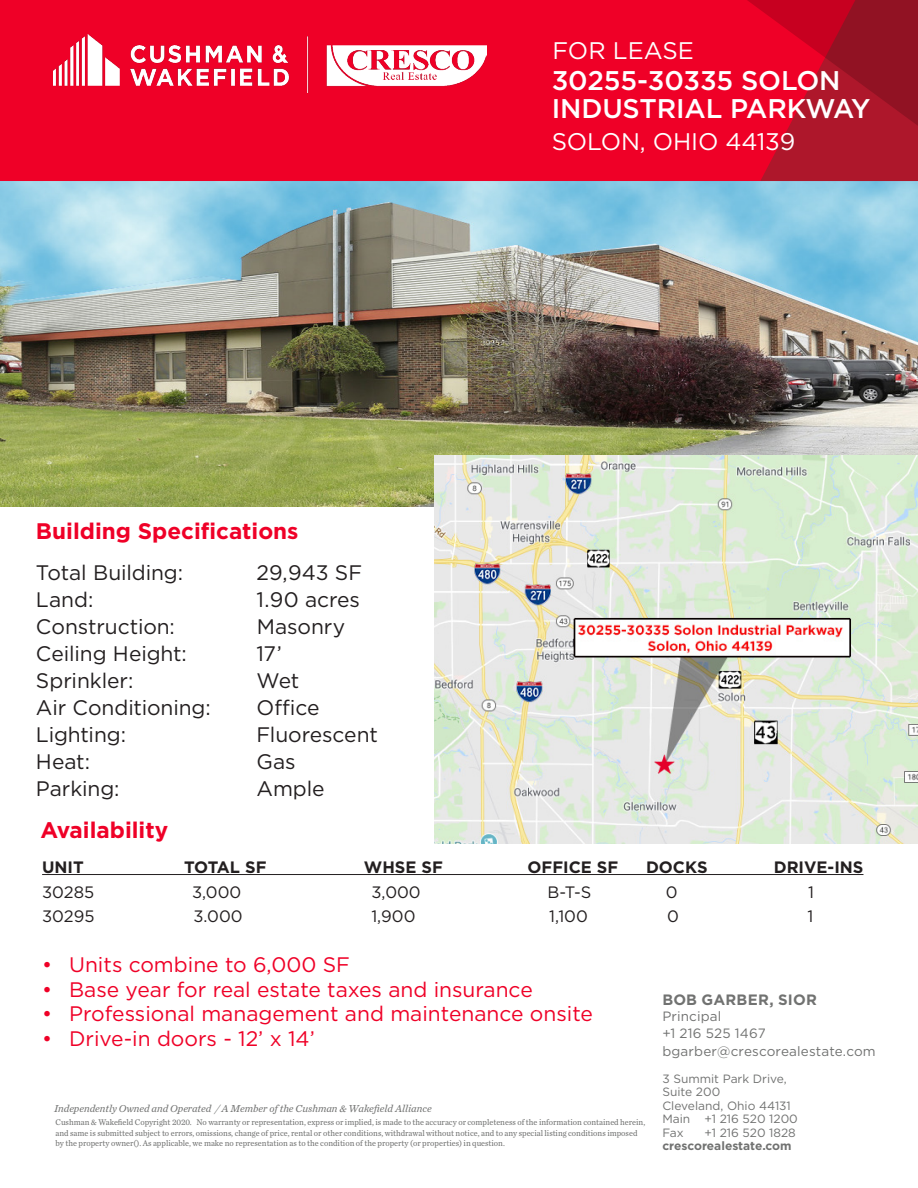
<style>
.page{position:relative;width:918px;height:1188px;background:#fff}
.page>*{position:absolute;margin:0;border:0;box-sizing:border-box;transform-origin:0 0}
.t1{font:500 27px/28.5px "Gotham";letter-spacing:-.005em;color:#fff}
.t2{font:24px "Gotham";letter-spacing:-.005em;color:#fff}
.Section_Head_-_red{font:700 22.5px "Gotham";color:#ef0027}
.Table_text_-_small{font:21px "Gotham";letter-spacing:-.005em;color:#231f20}
.t3{font:21px "Gotham";color:#ef0027}
.Body_Text{font:16.5px "Gotham";color:#231f20}
.Body_Text-2{font:700 16.5px "Gotham";color:#231f20}
.t4{font:700 15px "Gotham";letter-spacing:.015em;color:#717271}
.t5{font:13.5px/16.5px "Gotham";letter-spacing:.01em;color:#717271}
.t6{font:12px/13.5px "Gotham";color:#717271}
.t7{font:700 12px "Gotham";color:#717271}
.t8{font:italic 10.5px "Chronicle Text G2";color:#717271}
.t9{font:8.7px/10.4px "Chronicle Text G2";color:#717271;scale:.95 1}
</style>
<div class="page">
<hr style="left:42px;top:874px;width:821px;height:1px;background:#231f20">
<img style="left:0;top:181px;width:918px;height:326px">
<div style="left:0;top:0;width:918px;height:181px;background:#ef0027"></div>
<svg style="left:747px;top:0;width:171px;height:181px"></svg>
<img style="left:53px;top:35px;width:434px;height:58px">
<img style="left:434px;top:455px;width:484px;height:389px">
<p class="Section_Head_-_red" style="left:36px;top:516px;width:264px">Building Specifications</p>
<p class="Table_text_-_small" style="left:36px;top:559px;width:149px">Total Building:</p>
<p class="Table_text_-_small" style="left:256px;top:559px;width:107px">29,943 SF</p>
<p class="Table_text_-_small" style="left:36px;top:586px;width:59px">Land:</p>
<p class="Table_text_-_small" style="left:256px;top:586px;width:105px">1.90 acres</p>
<p class="Table_text_-_small" style="left:36px;top:613px;width:140px">Construction:</p>
<p class="Table_text_-_small" style="left:257px;top:613px;width:90px">Masonry</p>
<p class="Table_text_-_small" style="left:36px;top:640px;width:152px">Ceiling Height:</p>
<p class="Table_text_-_small" style="left:256px;top:640px;width:27px">17’</p>
<p class="Table_text_-_small" style="left:36px;top:667px;width:99px">Sprinkler:</p>
<p class="Table_text_-_small" style="left:256px;top:667px;width:44px">Wet</p>
<p class="Table_text_-_small" style="left:36px;top:694px;width:176px">Air Conditioning:</p>
<p class="Table_text_-_small" style="left:256px;top:694px;width:65px">Office</p>
<p class="Table_text_-_small" style="left:36px;top:721px;width:92px">Lighting:</p>
<p class="Table_text_-_small" style="left:256px;top:721px;width:123px">Fluorescent</p>
<p class="Table_text_-_small" style="left:36px;top:748px;width:56px">Heat:</p>
<p class="Table_text_-_small" style="left:256px;top:748px;width:41px">Gas</p>
<p class="Table_text_-_small" style="left:36px;top:775px;width:85px">Parking:</p>
<p class="Table_text_-_small" style="left:256px;top:775px;width:70px">Ample</p>
<p class="Section_Head_-_red" style="left:41px;top:815px;width:129px">Availability</p>
<h2 class="t2" style="left:553px;top:35px;width:143px">FOR LEASE</h2>
<h1 class="t1" style="left:552px;top:66px;width:320px">30255-30335 SOLON<br>INDUSTRIAL PARKWAY</h1>
<h2 class="t2" style="left:552px;top:126px;width:245px">SOLON, OHIO 44139</h2>
<p class="Body_Text-2" style="left:42px;top:856px;width:43px">UNIT</p>
<p class="Body_Text-2" style="left:184px;top:856px;width:84px">TOTAL SF</p>
<p class="Body_Text-2" style="left:364px;top:856px;width:81px">WHSE SF</p>
<p class="Body_Text-2" style="left:528px;top:856px;width:92px">OFFICE SF</p>
<p class="Body_Text-2" style="left:646px;top:856px;width:63px">DOCKS</p>
<p class="Body_Text-2" style="left:774px;top:856px;width:91px">DRIVE-INS</p>
<p class="Body_Text" style="left:42px;top:881px;width:54px">30285</p>
<p class="Body_Text" style="left:192px;top:881px;width:51px">3,000</p>
<p class="Body_Text" style="left:372px;top:881px;width:51px">3,000</p>
<p class="Body_Text" style="left:548px;top:881px;width:45px">B-T-S</p>
<p class="Body_Text" style="left:666px;top:881px;width:13px">0</p>
<p class="Body_Text" style="left:808px;top:881px;width:7px">1</p>
<p class="Body_Text" style="left:42px;top:906px;width:54px">30295</p>
<p class="Body_Text" style="left:193px;top:906px;width:51px">3.000</p>
<p class="Body_Text" style="left:371px;top:906px;width:46px">1,900</p>
<p class="Body_Text" style="left:549px;top:906px;width:40px">1,100</p>
<p class="Body_Text" style="left:667px;top:906px;width:13px">0</p>
<p class="Body_Text" style="left:808px;top:906px;width:7px">1</p>
<p class="t3" style="left:42px;top:951px;width:309px">• Units combine to 6,000 SF</p>
<p class="t3" style="left:42px;top:976px;width:492px">• Base year for real estate taxes and insurance</p>
<p class="t3" style="left:42px;top:1001px;width:552px">• Professional management and maintenance onsite</p>
<p class="t3" style="left:42px;top:1025px;width:274px">• Drive-in doors - 12’ x 14’</p>
<h3 class="t4" style="left:662px;top:990px;width:156px">BOB GARBER, SIOR</h3>
<h3 class="t5" style="left:662px;top:1008px;width:105px">Principal<br>+1 216 525 1467</h3>
<h3 class="t5" style="left:662px;top:1043px;width:215px">bgarber@crescorealestate.com</h3>
<h3 class="t6" style="left:662px;top:1071px;width:137px">3 Summit Park Drive,<br>Suite 200<br>Cleveland, Ohio 44131<br>Main +1 216 520 1200<br>Fax</h3>
<p class="t8" style="left:54px;top:1101px;width:379px">Independently Owned and Operated / A Member of the Cushman &amp; Wakefield Alliance</p>
<p class="t9" style="left:56px;top:1117px;width:622px">Cushman &amp; Wakefield Copyright 2020. No warranty or representation, express or implied, is made to the accuracy or completeness of the information contained herein, and same is submitted subject to errors, omissions, change of price, rental or other conditions, withdrawal without notice, and to any special listing conditions imposed by the property owner(). As applicable, we make no representation as to the condition of the property (or properties) in question.</p>
<h3 class="t6" style="left:704px;top:1125px;width:93px">+1 216 520 1828</h3>
<h3 class="t7" style="left:662px;top:1138px;width:131px">crescorealestate.com</h3>
</div>
